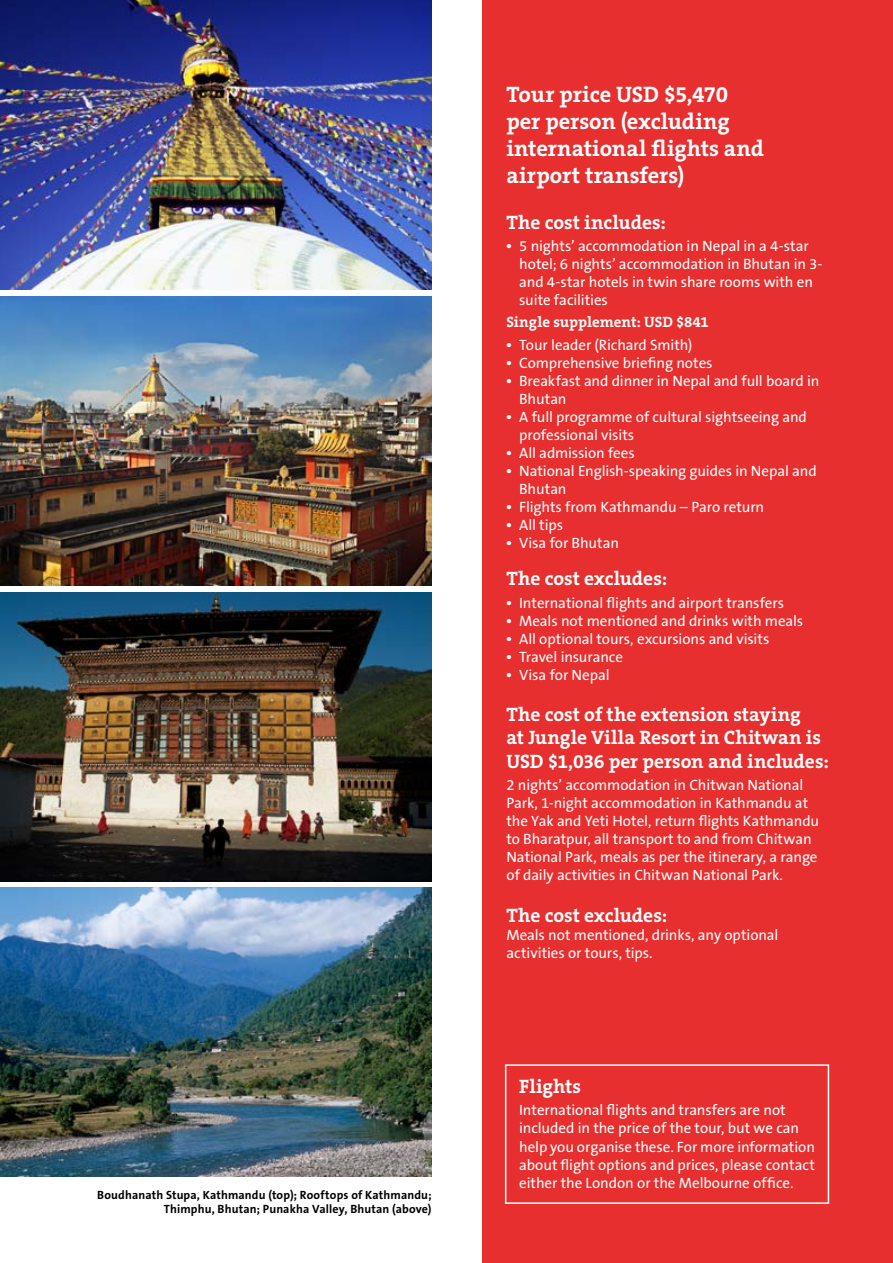
<style>
.page{position:relative;width:893px;height:1263px;background:#fff}
.page>*{position:absolute;margin:0;border:0;box-sizing:border-box;transform-origin:0 0}
.t1{font:700 22.5px/27px "The Serif B7";letter-spacing:-.005em;color:#fff}
.t2{font:700 19.5px/23.4px "The Serif B7";color:#fff}
.t3{font:15px/18px "The Sans B5 Plain";letter-spacing:-.005em;color:#fff}
.t4{font:700 15px "The Serif B7";color:#fff}
.t5{font:700 12px/14.4px "The Sans B7";letter-spacing:.01em;color:#000;text-align:right}
.s1{font-family:"Times"}
</style>
<div class="page">
<div style="left:483px;top:0;width:410px;height:1263px;background:#e62f2e"></div>
<img style="left:0;top:0;width:432px;height:290px">
<img style="left:0;top:296px;width:432px;height:289px">
<img style="left:0;top:888px;width:432px;height:289px">
<img style="left:0;top:592px;width:432px;height:289px">
<div style="left:505px;top:1064px;width:324px;height:140px;border:2px solid #fff"></div>
<p class="t5" style="left:97px;top:1188px;width:336px">Boudhanath Stupa, Kathmandu (top); Rooftops of Kathmandu;<br>Thimphu, Bhutan; Punakha Valley, Bhutan (above)</p>
<h1 class="t1" style="left:506px;top:81px;width:259px">Tour price USD $5,470 per person (excluding international flights and airport transfers)</h1>
<h2 class="t2" style="left:506px;top:211px;width:161px">The cost includes:</h2>
<p class="t3" style="left:519px;top:238px;width:305px;text-indent:-13px"><span class="s1">•</span> 5 nights’ accommodation in Nepal in a 4-star hotel; 6 nights’ accommodation in Bhutan in 3- and 4-star hotels in twin share rooms with en suite facilities</p>
<p class="t4" style="left:506px;top:314px;width:204px">Single supplement: USD $841</p>
<p class="t3" style="left:506px;top:336px;width:188px"><span class="s1">•</span> Tour leader (Richard Smith)</p>
<p class="t3" style="left:506px;top:354px;width:208px"><span class="s1">•</span> Comprehensive briefing notes</p>
<p class="t3" style="left:519px;top:372px;width:302px;text-indent:-13px"><span class="s1">•</span> Breakfast and dinner in Nepal and full board in<br>Bhutan</p>
<p class="t3" style="left:519px;top:408px;width:289px;text-indent:-13px"><span class="s1">•</span> A full programme of cultural sightseeing and professional visits</p>
<p class="t3" style="left:506px;top:444px;width:130px"><span class="s1">•</span> All admission fees</p>
<p class="t3" style="left:519px;top:462px;width:299px;text-indent:-13px"><span class="s1">•</span> National English-speaking guides in Nepal and<br>Bhutan</p>
<p class="t3" style="left:506px;top:498px;width:259px"><span class="s1">•</span> Flights from Kathmandu – Paro return</p>
<p class="t3" style="left:506px;top:516px;width:58px"><span class="s1">•</span> All tips</p>
<p class="t3" style="left:506px;top:534px;width:114px"><span class="s1">•</span> Visa for Bhutan</p>
<h2 class="t2" style="left:506px;top:568px;width:162px">The cost excludes:</h2>
<p class="t3" style="left:506px;top:594px;width:279px"><span class="s1">•</span> International flights and airport transfers</p>
<p class="t3" style="left:506px;top:612px;width:298px"><span class="s1">•</span> Meals not mentioned and drinks with meals</p>
<p class="t3" style="left:506px;top:630px;width:265px"><span class="s1">•</span> All optional tours, excursions and visits</p>
<p class="t3" style="left:506px;top:648px;width:118px"><span class="s1">•</span> Travel insurance</p>
<p class="t3" style="left:506px;top:666px;width:105px"><span class="s1">•</span> Visa for Nepal</p>
<h2 class="t2" style="left:506px;top:703px;width:324px">The cost of the extension staying<br>at Jungle Villa Resort in Chitwan is<br>USD $1,036 per person and includes:</h2>
<p class="t3" style="left:506px;top:777px;width:314px">2 nights’ accommodation in Chitwan National Park, 1-night accommodation in Kathmandu at the Yak and Yeti Hotel, return flights Kathmandu to Bharatpur, all transport to and from Chitwan National Park, meals as per the itinerary, a range of daily activities in Chitwan National Park.</p>
<h2 class="t2" style="left:506px;top:904px;width:162px">The cost excludes:</h2>
<p class="t3" style="left:506px;top:927px;width:273px">Meals not mentioned, drinks, any optional activities or tours, tips.</p>
<h2 class="t2" style="left:519px;top:1075px;width:63px">Flights</h2>
<p class="t3" style="left:519px;top:1102px;width:297px">International flights and transfers are not included in the price of the tour, but we can help you organise these. For more information about flight options and prices, please contact either the London or the Melbourne office.</p>
</div>
